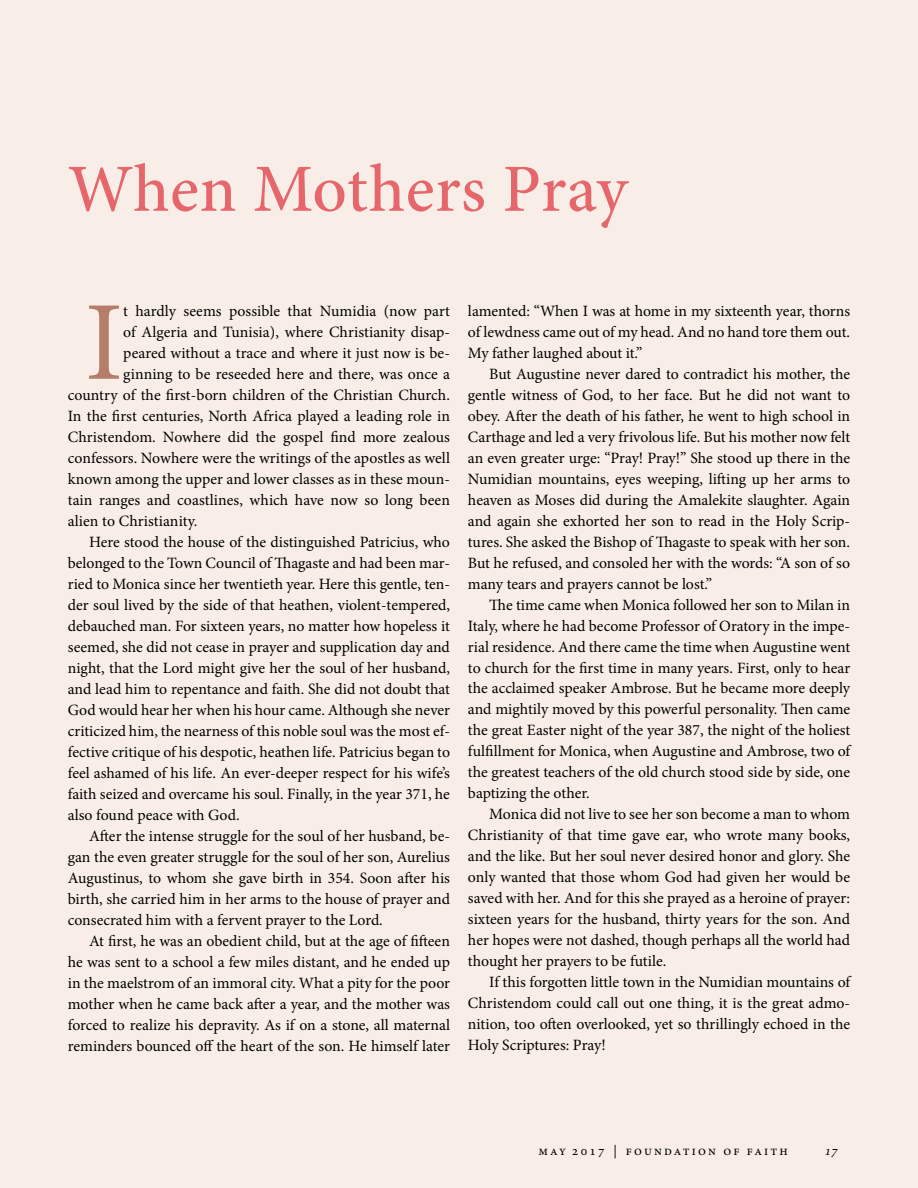
<style>
.page{position:relative;width:918px;height:1188px;background:#f9eee7}
.page>*{position:absolute;margin:0;border:0;box-sizing:border-box;transform-origin:0 0}
.t1{font:112.65px "Minion Pro";color:#b57e6a}
.t2{font:500 67.5px "Minion Pro";letter-spacing:.005em;color:#e6676b}
.t3{font:15.75px/21px "Minion Pro";color:#000;text-align:justify}
.t4{font:13.5px "Minion Pro";letter-spacing:.16em;color:#000}
.t5{font:italic 13.5px "Minion Pro";color:#000}
</style>
<div class="page">
<h2 class="t2" style="left:68px;top:144px;width:563px">When Mothers Pray</h2>
<h1 class="t1" style="left:85px;top:267px;width:40px">I</h1>
<p class="t3" style="left:123px;top:300px;width:328px">t hardly seems possible that Numidia (now part</p>
<p class="t3" style="left:123px;top:321px;width:328px">of Algeria and Tunisia), where Christianity disap-</p>
<p class="t3" style="left:123px;top:342px;width:328px">peared without a trace and where it just now is be-</p>
<p class="t3" style="left:123px;top:363px;width:328px">ginning to be reseeded here and there, was once a</p>
<p class="t3" style="left:68px;top:384px;width:384px">country of the first-born children of the Christian Church.</p>
<p class="t3" style="left:68px;top:405px;width:384px">In the first centuries, North Africa played a leading role in</p>
<p class="t3" style="left:68px;top:426px;width:384px">Christendom. Nowhere did the gospel find more zealous</p>
<p class="t3" style="left:68px;top:447px;width:384px">confessors. Nowhere were the writings of the apostles as well</p>
<p class="t3" style="left:68px;top:468px;width:384px">known among the upper and lower classes as in these moun-</p>
<p class="t3" style="left:68px;top:489px;width:384px">tain ranges and coastlines, which have now so long been</p>
<p class="t3" style="left:68px;top:510px;width:131px">alien to Christianity.</p>
<p class="t3" style="left:89px;top:531px;width:362px">Here stood the house of the distinguished Patricius, who</p>
<p class="t3" style="left:68px;top:552px;width:384px">belonged to the Town Council of Thagaste and had been mar-</p>
<p class="t3" style="left:68px;top:573px;width:384px">ried to Monica since her twentieth year. Here this gentle, ten-</p>
<p class="t3" style="left:68px;top:594px;width:384px">der soul lived by the side of that heathen, violent-tempered,</p>
<p class="t3" style="left:68px;top:615px;width:384px">debauched man. For sixteen years, no matter how hopeless it</p>
<p class="t3" style="left:68px;top:636px;width:384px">seemed, she did not cease in prayer and supplication day and</p>
<p class="t3" style="left:68px;top:657px;width:384px">night, that the Lord might give her the soul of her husband,</p>
<p class="t3" style="left:68px;top:678px;width:384px">and lead him to repentance and faith. She did not doubt that</p>
<p class="t3" style="left:68px;top:699px;width:384px">God would hear her when his hour came. Although she never</p>
<p class="t3" style="left:68px;top:720px;width:384px">criticized him, the nearness of this noble soul was the most ef-</p>
<p class="t3" style="left:68px;top:741px;width:384px">fective critique of his despotic, heathen life. Patricius began to</p>
<p class="t3" style="left:68px;top:762px;width:384px">feel ashamed of his life. An ever-deeper respect for his wife’s</p>
<p class="t3" style="left:68px;top:783px;width:384px">faith seized and overcame his soul. Finally, in the year 371, he</p>
<p class="t3" style="left:68px;top:804px;width:173px">also found peace with God.</p>
<p class="t3" style="left:89px;top:825px;width:362px">After the intense struggle for the soul of her husband, be-</p>
<p class="t3" style="left:68px;top:846px;width:384px">gan the even greater struggle for the soul of her son, Aurelius</p>
<p class="t3" style="left:68px;top:867px;width:384px">Augustinus, to whom she gave birth in 354. Soon after his</p>
<p class="t3" style="left:68px;top:888px;width:384px">birth, she carried him in her arms to the house of prayer and</p>
<p class="t3" style="left:68px;top:909px;width:317px">consecrated him with a fervent prayer to the Lord.</p>
<p class="t3" style="left:89px;top:930px;width:362px">At first, he was an obedient child, but at the age of fifteen</p>
<p class="t3" style="left:68px;top:951px;width:384px">he was sent to a school a few miles distant, and he ended up</p>
<p class="t3" style="left:68px;top:972px;width:384px">in the maelstrom of an immoral city. What a pity for the poor</p>
<p class="t3" style="left:68px;top:993px;width:384px">mother when he came back after a year, and the mother was</p>
<p class="t3" style="left:68px;top:1014px;width:384px">forced to realize his depravity. As if on a stone, all maternal</p>
<p class="t3" style="left:68px;top:1035px;width:384px">reminders bounced off the heart of the son. He himself later</p>
<p class="t3" style="left:468px;top:300px;width:384px">lamented: “When I was at home in my sixteenth year, thorns of lewdness came out of my head. And no hand tore them out.<br>My father laughed about it.”</p>
<p class="t3" style="left:468px;top:363px;width:384px;text-indent:21px">But Augustine never dared to contradict his mother, the gentle witness of God, to her face. But he did not want to obey. After the death of his father, he went to high school in Carthage and led a very frivolous life. But his mother now felt an even greater urge: “Pray! Pray!” She stood up there in the Numidian mountains, eyes weeping, lifting up her arms to heaven as Moses did during the Amalekite slaughter. Again and again she exhorted her son to read in the Holy Scrip&shy;tures. She asked the Bishop of Thagaste to speak with her son.<br>But he refused, and consoled her with the words: “A son of so many tears and prayers cannot be lost.”</p>
<p class="t3" style="left:468px;top:594px;width:384px;text-indent:21px">The time came when Monica followed her son to Milan in Italy, where he had become Professor of Oratory in the impe&shy;rial residence. And there came the time when Augustine went to church for the first time in many years. First, only to hear the acclaimed speaker Ambrose. But he became more deeply and mightily moved by this powerful personality. Then came the great Easter night of the year 387, the night of the holiest fulfillment for Monica, when Augustine and Ambrose, two of the greatest teachers of the old church stood side by side, one baptizing the other.</p>
<p class="t3" style="left:468px;top:804px;width:384px;text-indent:21px">Monica did not live to see her son become a man to whom Christianity of that time gave ear, who wrote many books, and the like. But her soul never desired honor and glory. She only wanted that those whom God had given her would be saved with her. And for this she prayed as a heroine of prayer: sixteen years for the husband, thirty years for the son. And her hopes were not dashed, though perhaps all the world had thought her prayers to be futile.</p>
<p class="t3" style="left:468px;top:972px;width:384px;text-indent:21px">If this forgotten little town in the Numidian mountains of Christendom could call out one thing, it is the great admo&shy;nition, too often overlooked, yet so thrillingly echoed in the Holy Scriptures: Pray!</p>
<p class="t4" style="left:538px;top:1142px;width:251px">may 2017 | foundation of faith</p>
<p class="t5" style="left:825px;top:1141px;width:14px">17</p>
</div>
